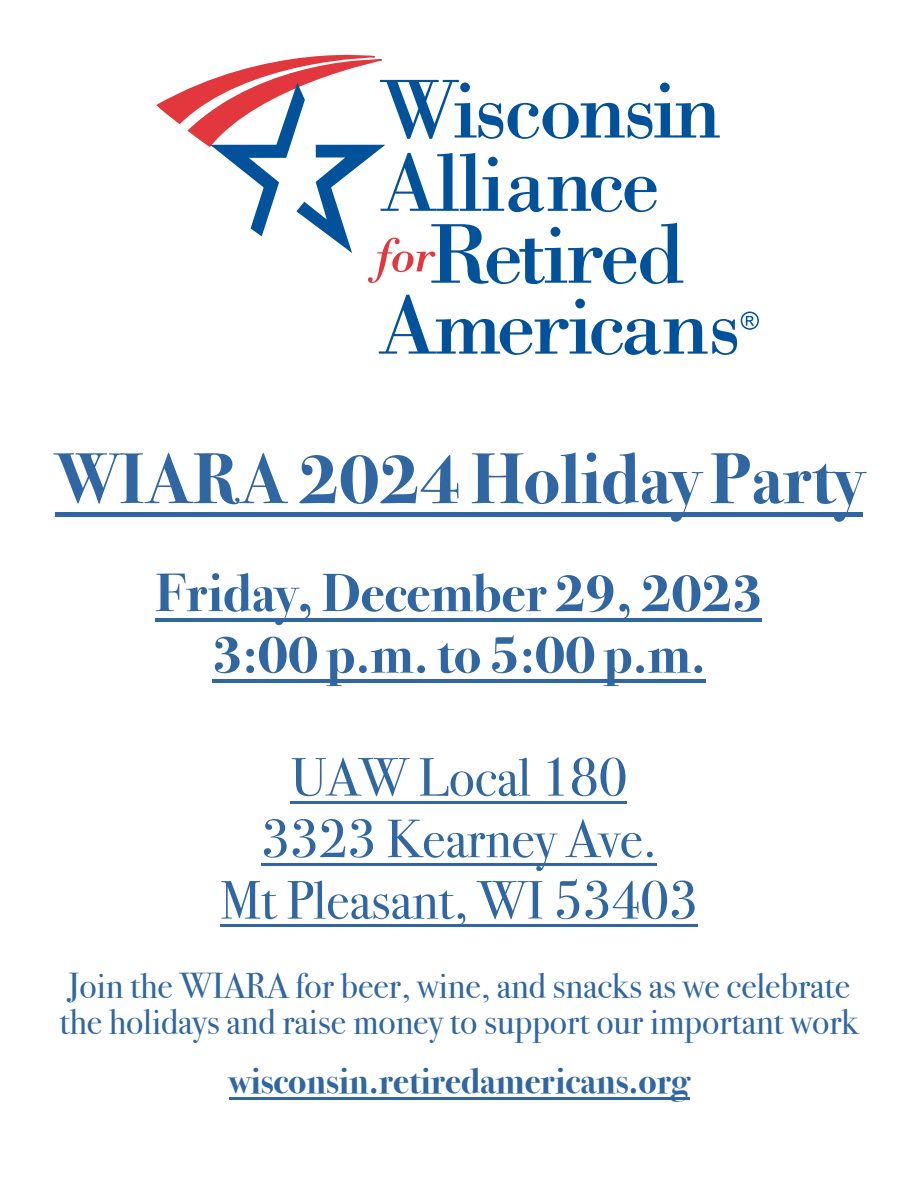
<style>
.page{position:relative;width:918px;height:1188px;background:#fff}
.page>*{position:absolute;margin:0;border:0;box-sizing:border-box;transform-origin:0 0}
.t1{font:700 72px "Bodoni Svty Two ITCTT";color:#3066a2}
.t2{font:54px/61.5px "Bodoni Svty Two ITCTT";color:#3066a2;text-align:center}
.t3{font:700 54px/61.5px "Bodoni Svty Two ITCTT";color:#3066a2;text-align:center}
.t4{font:36px/36px "Bodoni Svty Two ITCTT";color:#3066a2}
.t5{font:700 36px "Bodoni Svty Two ITCTT";color:#3066a2}
</style>
<div class="page">
<svg style="left:156px;top:55px;width:564px;height:229px"></svg>
<svg style="left:379px;top:295px;width:380px;height:60px"></svg>
<div style="left:55px;top:512px;width:808px;height:5px;background:#3066a2"></div>
<hr style="left:156px;top:618px;width:606px;height:4px;background:#3066a2">
<hr style="left:212px;top:679px;width:494px;height:4px;background:#3066a2">
<hr style="left:291px;top:802px;width:336px;height:2px;background:#3066a2">
<hr style="left:261px;top:863px;width:396px;height:3px;background:#3066a2">
<hr style="left:220px;top:925px;width:478px;height:2px;background:#3066a2">
<hr style="left:229px;top:1097px;width:460px;height:3px;background:#3066a2">
<h1 class="t1" style="left:55px;top:437px;width:809px">WIARA 2024 Holiday Party</h1>
<h2 class="t3" style="left:156px;top:563px;width:608px">Friday, December 29, 2023<br>3:00 p.m. to 5:00 p.m.</h2>
<h2 class="t2" style="left:220px;top:747px;width:479px">UAW Local 180<br>3323 Kearney Ave.<br>Mt Pleasant, WI 53403</h2>
<p class="t4" style="left:60px;top:968px;width:800px">Join the WIARA for beer, wine, and snacks as we celebrate the holidays and raise money to support our important work</p>
<p class="t5" style="left:229px;top:1059px;width:462px">wisconsin.retiredamericans.org</p>
</div>
